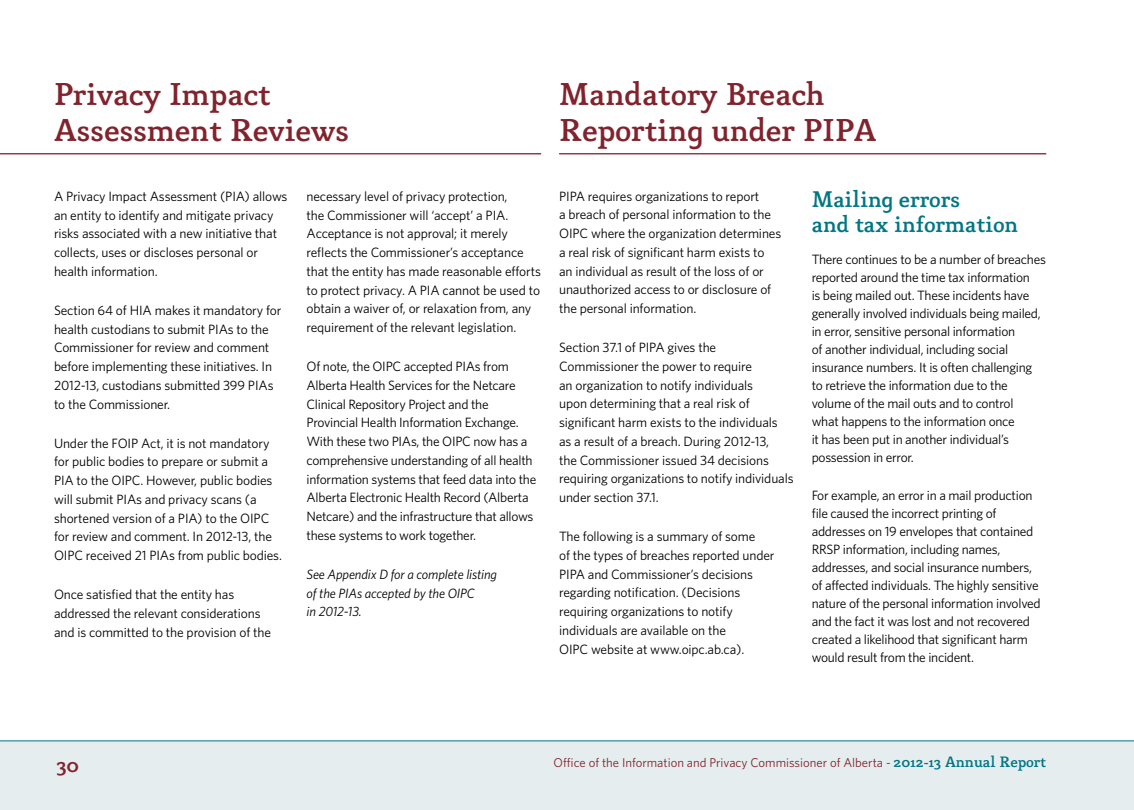
<style>
.page{position:relative;width:1134px;height:810px;background:#fff}
.page>*{position:absolute;margin:0;border:0;box-sizing:border-box;transform-origin:0 0}
.t1{font:500 31.5px/36.8px "Mido";color:#81232c}
.t2{font:500 22.5px/25.5px "Mido";color:#007684}
.t3{font:500 21.15px "Mido";color:#81232c}
.t4{font:13.5px/18.8px "Whitney";letter-spacing:-.01em;color:#000}
.t5{font:italic 13.5px/18.8px "Whitney";letter-spacing:-.01em;color:#000}
.t6{font:12.75px "Whitney";color:#81232c}
.s1{font-family:"Mido";font-weight:500;font-size:15px;color:#007684}
</style>
<div class="page">
<div style="left:0;top:741px;width:1134px;height:69px;background:#e5edef"></div>
<hr style="left:0;top:741px;width:1134px;height:1px;background:#007684">
<hr style="left:0;top:153px;width:541px;height:1px;background:#81232c">
<hr style="left:559px;top:153px;width:487px;height:1px;background:#81232c">
<h1 class="t1" style="left:54px;top:76px;width:297px">Privacy Impact<br>Assessment Reviews</h1>
<h1 class="t1" style="left:559px;top:76px;width:319px">Mandatory Breach<br>Reporting under PIPA</h1>
<p class="t4" style="left:54px;top:187px;width:235px">A Privacy Impact Assessment (PIA) allows an entity to identify and mitigate privacy risks associated with a new initiative that collects, uses or discloses personal or health information.</p>
<p class="t4" style="left:54px;top:301px;width:229px">Section 64 of HIA makes it mandatory for health custodians to submit PIAs to the Commissioner for review and comment before implementing these initiatives. In 2012-13, custodians submitted 399 PIAs to the Commissioner.</p>
<p class="t4" style="left:54px;top:433px;width:230px">Under the FOIP Act, it is not mandatory for public bodies to prepare or submit a PIA to the OIPC. However, public bodies will submit PIAs and privacy scans (a shortened version of a PIA) to the OIPC for review and comment. In 2012-13, the OIPC received 21 PIAs from public bodies.</p>
<p class="t4" style="left:54px;top:585px;width:219px">Once satisfied that the entity has addressed the relevant considerations and is committed to the provision of the</p>
<p class="t4" style="left:307px;top:187px;width:236px">necessary level of privacy protection,<br>the Commissioner will ‘accept’ a PIA.<br>Acceptance is not approval; it merely reflects the Commissioner’s acceptance that the entity has made reasonable efforts to protect privacy. A PIA cannot be used to obtain a waiver of, or relaxation from, any requirement of the relevant legislation.</p>
<p class="t4" style="left:307px;top:357px;width:231px">Of note, the OIPC accepted PIAs from Alberta Health Services for the Netcare Clinical Repository Project and the Provincial Health Information Exchange.<br>With these two PIAs, the OIPC now has a comprehensive understanding of all health information systems that feed data into the Alberta Electronic Health Record (Alberta Netcare) and the infrastructure that allows these systems to work together.</p>
<p class="t5" style="left:307px;top:565px;width:192px">See Appendix D for a complete listing of the PIAs accepted by the OIPC<br>in 2012-13.</p>
<p class="t4" style="left:559px;top:186px;width:224px">PIPA requires organizations to report<br>a breach of personal information to the OIPC where the organization determines a real risk of significant harm exists to<br>an individual as result of the loss of or unauthorized access to or disclosure of the personal information.</p>
<p class="t4" style="left:559px;top:338px;width:236px">Section 37.1 of PIPA gives the Commissioner the power to require<br>an organization to notify individuals<br>upon determining that a real risk of significant harm exists to the individuals<br>as a result of a breach. During 2012-13,<br>the Commissioner issued 34 decisions requiring organizations to notify individuals under section 37.1.</p>
<p class="t4" style="left:559px;top:527px;width:217px">The following is a summary of some<br>of the types of breaches reported under PIPA and Commissioner’s decisions regarding notification. (Decisions requiring organizations to notify individuals are available on the<br>OIPC website at www.oipc.ab.ca).</p>
<h2 class="t2" style="left:812px;top:186px;width:208px">Mailing errors<br>and tax information</h2>
<p class="t4" style="left:812px;top:250px;width:236px;line-height:18px">There continues to be a number of breaches reported around the time tax information<br>is being mailed out. These incidents have generally involved individuals being mailed, in error, sensitive personal information<br>of another individual, including social insurance numbers. It is often challenging to retrieve the information due to the volume of the mail outs and to control<br>what happens to the information once<br>it has been put in another individual’s possession in error.</p>
<p class="t4" style="left:812px;top:486px;width:231px;line-height:18px">For example, an error in a mail production file caused the incorrect printing of addresses on 19 envelopes that contained RRSP information, including names, addresses, and social insurance numbers, of affected individuals. The highly sensitive nature of the personal information involved and the fact it was lost and not recovered created a likelihood that significant harm would result from the incident.</p>
<h3 class="t3" style="left:57px;top:752px;width:24px">30</h3>
<p class="t6" style="left:554px;top:755px;width:494px">Office of the Information and Privacy Commissioner of Alberta - <span class="s1">2012-13 Annual Report</span></p>
</div>
